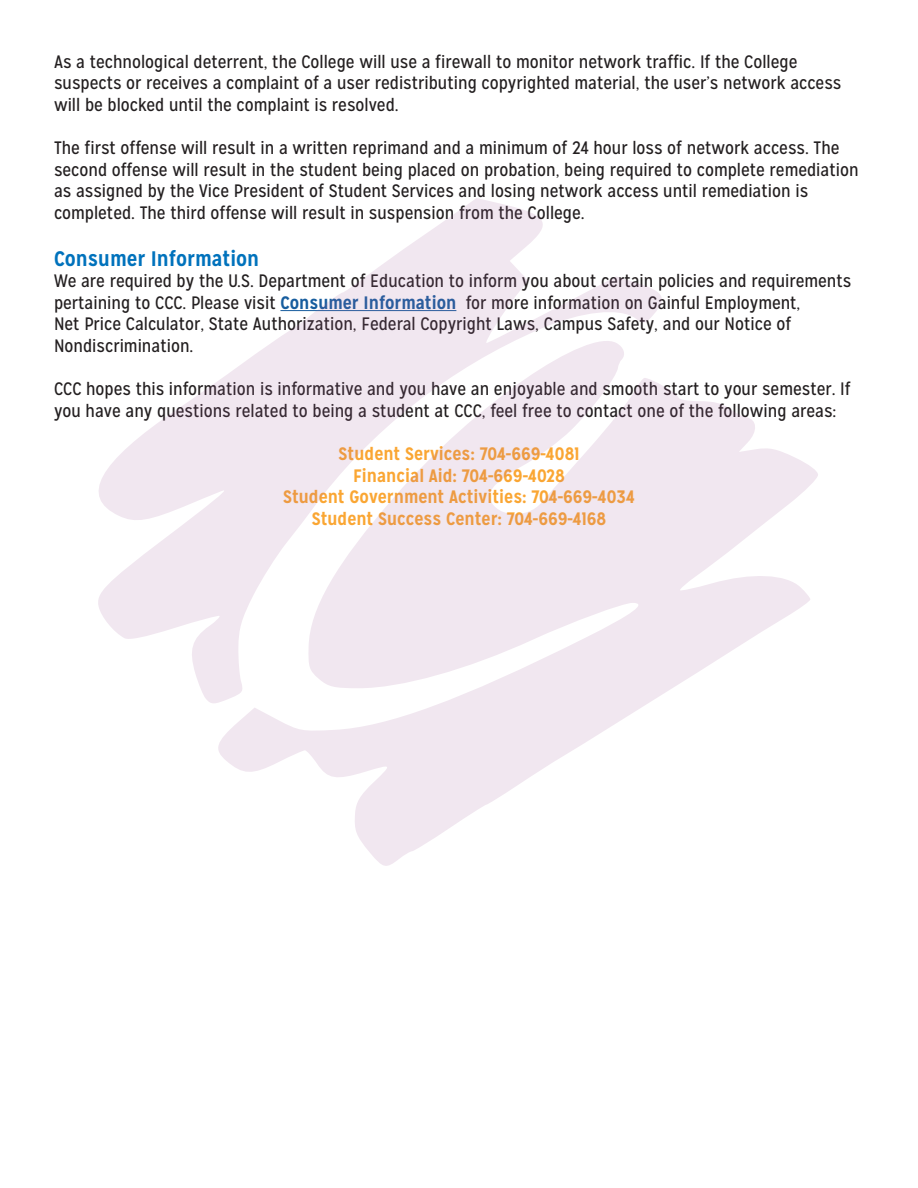
<style>
.page{position:relative;width:918px;height:1188px;background:#fff}
.page>*{position:absolute;margin:0;border:0;box-sizing:border-box;transform-origin:0 0}
.t1{font:700 21px "Mission Gothic";color:#0072bc}
.t2{font:18px/21.6px "Mission Gothic";color:#231f20}
.t3{font:700 18px/21.6px "Mission Gothic";color:#faa633;text-align:center}
.s1{font-weight:700;color:#175d9e}
</style>
<div class="page">
<svg style="left:98px;top:198px;width:720px;height:668px"></svg>
<p class="t2" style="left:54px;top:51px;width:789px">As a technological deterrent, the College will use a firewall to monitor network traffic. If the College suspects or receives a complaint of a user redistributing copyrighted material, the user’s network access will be blocked until the complaint is resolved.</p>
<p class="t2" style="left:54px;top:137px;width:806px">The first offense will result in a written reprimand and a minimum of 24 hour loss of network access. The second offense will result in the student being placed on probation, being required to complete remediation as assigned by the Vice President of Student Services and losing network access until remediation is completed. The third offense will result in suspension from the College.</p>
<p class="t1" style="left:54px;top:245px;width:207px">Consumer Information</p>
<p class="t2" style="left:54px;top:270px;width:799px">We are required by the U.S. Department of Education to inform you about certain policies and requirements pertaining to CCC. Please visit <span class="s1">Consumer Information</span> for more information on Gainful Employment,<br>Net Price Calculator, State Authorization, Federal Copyright Laws, Campus Safety, and our Notice of Nondiscrimination.</p>
<p class="t2" style="left:54px;top:378px;width:798px">CCC hopes this information is informative and you have an enjoyable and smooth start to your semester. If you have any questions related to being a student at CCC, feel free to contact one of the following areas:</p>
<p class="t3" style="left:283px;top:443px;width:353px">Student Services: 704-669-4081<br>Financial Aid: 704-669-4028<br>Student Government Activities: 704-669-4034<br>Student Success Center: 704-669-4168</p>
</div>
